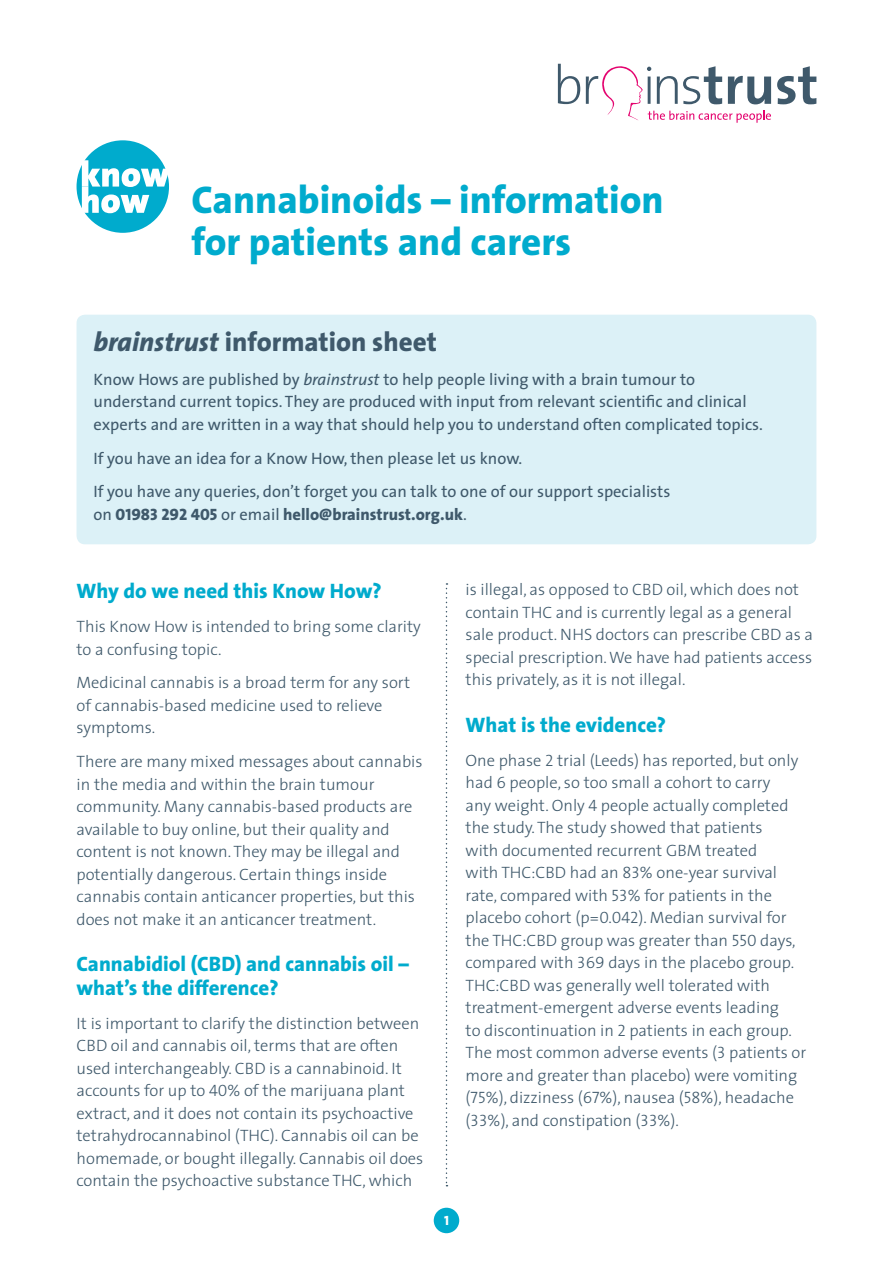
<style>
.page{position:relative;width:893px;height:1263px;background:#fff}
.page>*{position:absolute;margin:0;border:0;box-sizing:border-box;transform-origin:0 0}
.t1{font:800 39px/42px "VA The Sans";color:#00abcd}
.t2{font:800 27px "VA The Sans";color:#3f596b}
.t3{font:800 21px/24px "VA The Sans";color:#00abcd}
.t4{font:300 16.5px/22.5px "VA The Sans";color:#3f596b}
.t5{font:16.5px/22.5px "VA The Sans";color:#3f596b}
.t6{font:800 16.5px "VA The Sans";color:#3f596b}
.t7{font:13.5px "VA The Sans Extra Bold Caps";color:#fff}
.s1{font-style:italic}
.s2{font-weight:400}
.s3{font-family:"VA The Sans Extra Bold Caps";font-weight:400}
.s4{font-family:"VA The Sans Light Caps";font-weight:400}
</style>
<div class="page">
<div style="left:434px;top:1208px;width:25px;height:25px;background:#00abcd;border-radius:50%"></div>
<div style="left:77px;top:315px;width:739px;height:229px;background:#dcf1f7;border-radius:9px"></div>
<svg style="left:446px;top:583px;width:1px;height:603px"></svg>
<div style="left:77px;top:140px;width:92px;height:93px;background:#00abcd;border-radius:50%"></div>
<svg style="left:82px;top:160px;width:87px;height:53px"></svg>
<svg style="left:777px;top:66px;width:39px;height:38px"></svg>
<svg style="left:558px;top:64px;width:22px;height:40px"></svg>
<svg style="left:586px;top:66px;width:185px;height:57px"></svg>
<h1 class="t1" style="left:191px;top:178px;width:474px">Cannabinoids – information for patients and carers</h1>
<h2 class="t2" style="left:94px;top:319px;width:345px"><span class="s1">brainstrust</span> information sheet</h2>
<p class="t5" style="left:94px;top:368px;width:671px">Know Hows are published by <span class="s1">brainstrust</span> to help people living with a brain tumour to understand current topics. They are produced with input from relevant scientific and clinical experts and are written in a way that should help you to understand often complicated topics.</p>
<p class="t5" style="left:94px;top:441px;width:578px;line-height:33.8px">If you have an idea for a Know How, then please let us know.<br>If you have any queries, don’t forget you can talk to one of our support specialists</p>
<p class="t6" style="left:94px;top:500px;width:375px"><span class="s2">on</span> <span class="s3">01983 292 405</span> <span class="s2">or email</span> hello@brainstrust.org.uk<span class="s2">.</span></p>
<p class="t3" style="left:77px;top:579px;width:307px">Why do we need this Know How?</p>
<p class="t4" style="left:77px;top:615px;width:346px">This Know How is intended to bring some clarity to a confusing topic.</p>
<p class="t4" style="left:77px;top:671px;width:335px">Medicinal cannabis is a broad term for any sort of cannabis-based medicine used to relieve symptoms.</p>
<p class="t4" style="left:77px;top:750px;width:348px">There are many mixed messages about cannabis in the media and within the brain tumour community. Many cannabis-based products are available to buy online, but their quality and content is not known. They may be illegal and potentially dangerous. Certain things inside cannabis contain anticancer properties, but this does not make it an anticancer treatment.</p>
<p class="t3" style="left:77px;top:951px;width:334px">Cannabidiol (CBD) and cannabis oil – what’s the difference?</p>
<p class="t4" style="left:77px;top:1011px;width:348px">It is important to clarify the distinction between CBD oil and cannabis oil, terms that are often used interchangeably. CBD is a cannabinoid. It accounts for up to <span class="s4">40</span>% of the marijuana plant extract, and it does not contain its psychoactive tetrahydrocannabinol (THC). Cannabis oil can be homemade, or bought illegally. Cannabis oil does contain the psychoactive substance THC, which</p>
<p class="t4" style="left:466px;top:578px;width:349px">is illegal, as opposed to CBD oil, which does not contain THC and is currently legal as a general sale product. NHS doctors can prescribe CBD as a special prescription. We have had patients access this privately, as it is not illegal.</p>
<p class="t3" style="left:466px;top:712px;width:202px">What is the evidence?</p>
<p class="t4" style="left:466px;top:748px;width:342px">One phase <span class="s4">2</span> trial (Leeds) has reported, but only had <span class="s4">6</span> people, so too small a cohort to carry<br>any weight. Only <span class="s4">4</span> people actually completed the study. The study showed that patients<br>with documented recurrent GBM treated<br>with THC:CBD had an <span class="s4">83</span>% one-year survival rate, compared with <span class="s4">53</span>% for patients in the placebo cohort (p=<span class="s4">0.042</span>). Median survival for the THC:CBD group was greater than <span class="s4">550</span> days, compared with <span class="s4">369</span> days in the placebo group.<br>THC:CBD was generally well tolerated with treatment-emergent adverse events leading<br>to discontinuation in <span class="s4">2</span> patients in each group.<br>The most common adverse events (<span class="s4">3</span> patients or more and greater than placebo) were vomiting (<span class="s4">75</span>%), dizziness (<span class="s4">67</span>%), nausea (<span class="s4">58</span>%), headache (<span class="s4">33</span>%), and constipation (<span class="s4">33</span>%).</p>
<p class="t7" style="left:444px;top:1209px;width:6px">1</p>
</div>
